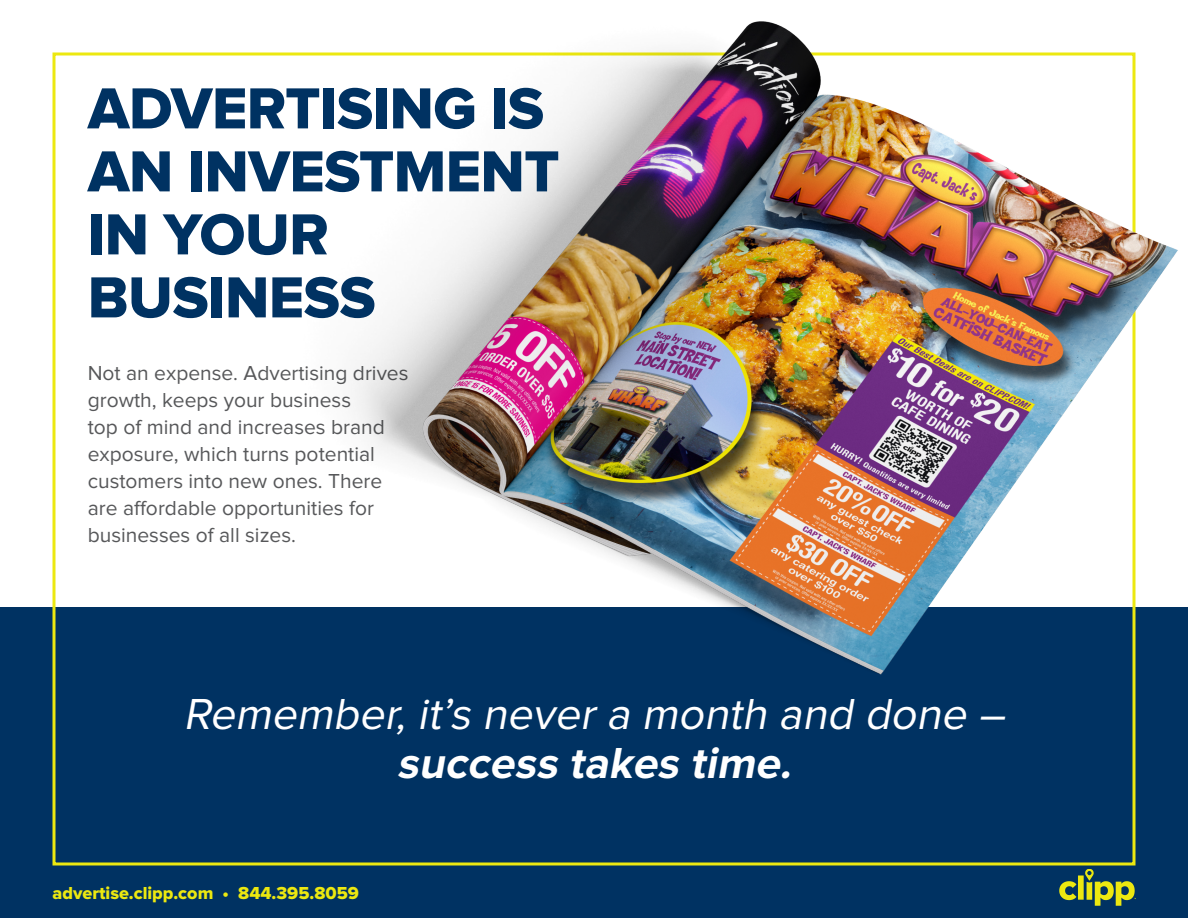
<style>
.page{position:relative;width:1188px;height:918px;background:#fff}
.page>*{position:absolute;margin:0;border:0;box-sizing:border-box;transform-origin:0 0}
.t1{font:60px/63px "Proxima Nova Extrabld";letter-spacing:-.01em;color:#003262}
.t2{font:italic 45px "Proxima Nova";color:#fff}
.t3{font:italic 700 45px "Proxima Nova";color:#fff}
.t4{font:21px/27px "Proxima Nova";color:#57585a}
.t5{font:18px "Proxima Nova Extrabld";color:#ece810}
</style>
<div class="page">
<div style="left:0;top:608px;width:1188px;height:310px;background:#003262"></div>
<svg style="left:1059px;top:870px;width:77px;height:35px"></svg>
<img style="left:304px;top:21px;width:884px;height:740px">
<h1 class="t1" style="left:88px;top:79px;width:473px">ADVERTISING IS<br>AN INVESTMENT<br>IN YOUR<br>BUSINESS</h1>
<p class="t4" style="left:88px;top:360px;width:322px">Not an expense. Advertising drives growth, keeps your business<br>top of mind and increases brand exposure, which turns potential customers into new ones. There are affordable opportunities for businesses of all sizes.</p>
<h2 class="t2" style="left:183px;top:689px;width:832px">Remember,it’s nevera month and done –</h2>
<h2 class="t3" style="left:397px;top:737px;width:405px">success takes time.</h2>
<p class="t5" style="left:52px;top:882px;width:308px">advertise.clipp.com • 844.395.8059</p>
</div>
